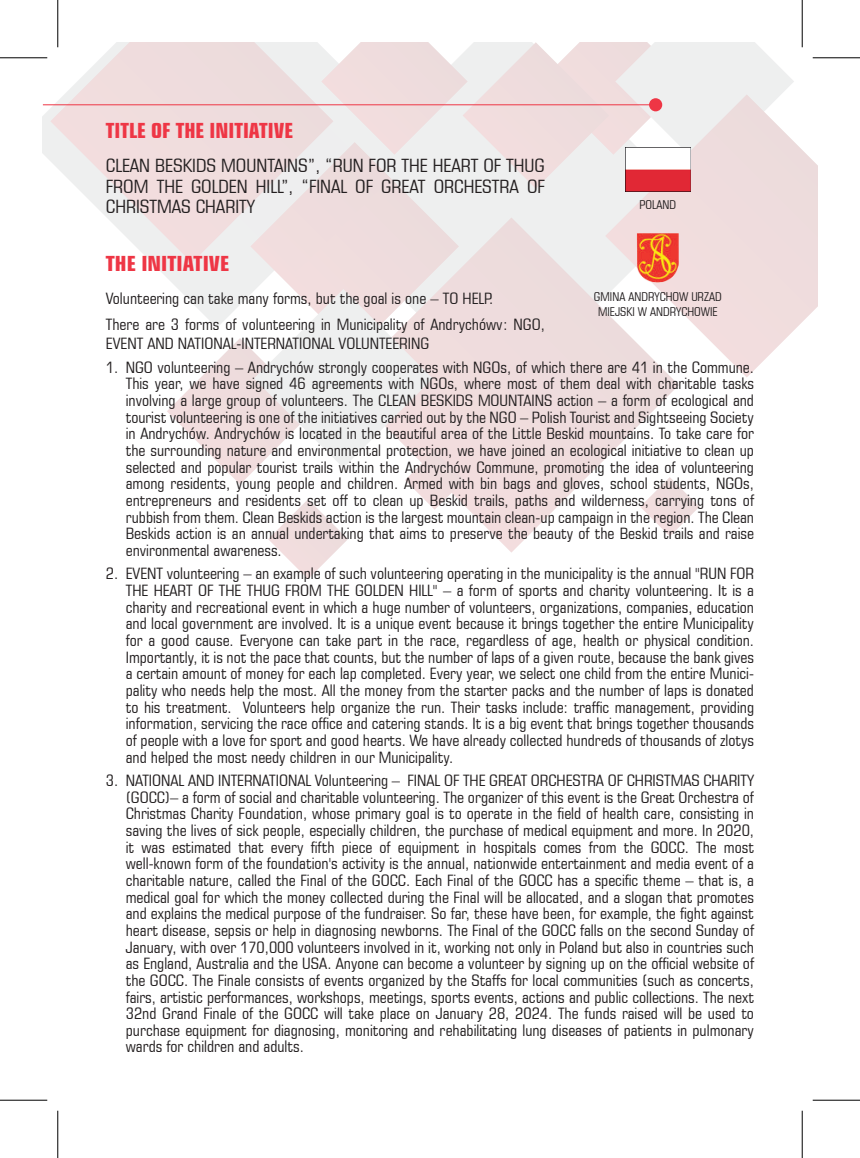
<style>
.page{position:relative;width:860px;height:1158px;background:#fff}
.page>*{position:absolute;margin:0;border:0;box-sizing:border-box;transform-origin:0 0}
.t1{font:700 condensed 21px "Square 721 BT";color:#ee3645}
.t2{font:700 condensed 21px "Square 721 BT";color:#ee3645;scale:1.05 1}
.t3{font:condensed 18.38px/20.1px "Square 721 BT";color:#231f20;text-align:justify;scale:1.05 1}
.t4{font:condensed 15.75px/16.6px "Square 721 BT";color:#231f20;text-align:justify;scale:1.05 1}
.t5{font:condensed 12.25px/14.7px "Square 721 BT";color:#231f20;text-align:center}
</style>
<div class="page">
<svg style="left:43px;top:57px;width:207px;height:232px"></svg>
<svg style="left:459px;top:273px;width:220px;height:279px"></svg>
<svg style="left:640px;top:477px;width:59px;height:59px"></svg>
<svg style="left:250px;top:273px;width:209px;height:16px;background:#f1e3e3"></svg>
<svg style="left:167px;top:289px;width:297px;height:290px"></svg>
<svg style="left:206px;top:43px;width:588px;height:230px;background:#eee5e5"></svg>
<svg style="left:50px;top:43px;width:283px;height:220px;background:#f1e4e4"></svg>
<svg style="left:605px;top:94px;width:212px;height:283px"></svg>
<hr style="left:43px;top:104px;width:613px;height:1px;background:#ee3645">
<div style="left:649px;top:98px;width:13px;height:13px;background:#ee3645;border-radius:50%"></div>
<img style="left:625px;top:147px;width:65px;height:45px">
<img style="left:637px;top:233px;width:41px;height:49px">
<hr style="left:0;top:57px;width:47px;height:2px;background:#fff">
<hr style="left:57px;top:0;width:2px;height:47px;background:#fff">
<hr style="left:0;top:57px;width:47px;height:1px;background:#000">
<hr style="left:812px;top:57px;width:48px;height:1px;background:#000">
<hr style="left:0;top:1099px;width:47px;height:1px;background:#000">
<hr style="left:812px;top:1099px;width:48px;height:1px;background:#000">
<hr style="left:57px;top:0;width:1px;height:47px;background:#000">
<hr style="left:57px;top:1110px;width:1px;height:47px;background:#000">
<hr style="left:802px;top:0;width:1px;height:47px;background:#000">
<hr style="left:802px;top:1110px;width:1px;height:47px;background:#000">
<h1 class="t1" style="left:106px;top:118px;width:189px">TITLE OF THE INITIATIVE</h1>
<p class="t3" style="left:106px;top:156px;width:419px">CLEAN BESKIDS MOUNTAINS”, “RUN FOR THE HEART OF THUG FROM THE GOLDEN HILL”, “FINAL OF GREAT ORCHESTRA OF CHRISTMAS CHARITY</p>
<p class="t5" style="left:639px;top:197px;width:38px">POLAND</p>
<h1 class="t2" style="left:106px;top:251px;width:119px">THE INITIATIVE</h1>
<p class="t4" style="left:106px;top:285px;width:419px;line-height:25.9px">Volunteering can take many forms, but the goal is one – TO HELP.<br>There are 3 forms of volunteering in Municipality of Andrychówv: NGO,</p>
<p class="t4" style="left:106px;top:335px;width:309px">EVENT AND NATIONAL-INTERNATIONAL VOLUNTEERING</p>
<p class="t4" style="left:126px;top:358px;width:600px;text-indent:-20px">1. NGO volunteering – Andrychów strongly cooperates with NGOs, of which there are 41 in the Commune.<br>This year, we have signed 46 agreements with NGOs, where most of them deal with charitable tasks involving a large group of volunteers. The CLEAN BESKIDS MOUNTAINS action – a form of ecological and tourist volunteering is one of the initiatives carried out by the NGO – Polish Tourist and Sightseeing Society in Andrychów. Andrychów is located in the beautiful area of the Little Beskid mountains. To take care for the surrounding nature and environmental protection, we have joined an ecological initiative to clean up selected and popular tourist trails within the Andrychów Commune, promoting the idea of volunteering among residents, young people and children. Armed with bin bags and gloves, school students, NGOs, entrepreneurs and residents set off to clean up Beskid trails, paths and wilderness, carrying tons of rubbish from them. Clean Beskids action is the largest mountain clean-up campaign in the region. The Clean Beskids action is an annual undertaking that aims to preserve the beauty of the Beskid trails and raise environmental awareness.</p>
<p class="t4" style="left:126px;top:565px;width:600px;text-indent:-20px">2. EVENT volunteering – an example of such volunteering operating in the municipality is the annual "RUN FOR THE HEART OF THE THUG FROM THE GOLDEN HILL" – a form of sports and charity volunteering. It is a charity and recreational event in which a huge number of volunteers, organizations, companies, education and local government are involved. It is a unique event because it brings together the entire Municipality for a good cause. Everyone can take part in the race, regardless of age, health or physical condition.<br>Importantly, it is not the pace that counts, but the number of laps of a given route, because the bank gives a certain amount of money for each lap completed. Every year, we select one child from the entire Munici&shy;pality who needs help the most. All the money from the starter packs and the number of laps is donated to his treatment. Volunteers help organize the run. Their tasks include: traffic management, providing information, servicing the race office and catering stands. It is a big event that brings together thousands of people with a love for sport and good hearts. We have already collected hundreds of thousands of zlotys and helped the most needy children in our Municipality.</p>
<p class="t4" style="left:126px;top:772px;width:600px;text-indent:-20px">3. NATIONAL AND INTERNATIONAL Volunteering – FINAL OF THE GREAT ORCHESTRA OF CHRISTMAS CHARITY (GOCC)– a form of social and charitable volunteering. The organizer of this event is the Great Orchestra of Christmas Charity Foundation, whose primary goal is to operate in the field of health care, consisting in saving the lives of sick people, especially children, the purchase of medical equipment and more. In 2020, it was estimated that every fifth piece of equipment in hospitals comes from the GOCC. The most well-known form of the foundation's activity is the annual, nationwide entertainment and media event of a charitable nature, called the Final of the GOCC. Each Final of the GOCC has a specific theme – that is, a medical goal for which the money collected during the Final will be allocated, and a slogan that promotes and explains the medical purpose of the fundraiser. So far, these have been, for example, the fight against heart disease, sepsis or help in diagnosing newborns. The Final of the GOCC falls on the second Sunday of January, with over 170,000 volunteers involved in it, working not only in Poland but also in countries such as England, Australia and the USA. Anyone can become a volunteer by signing up on the official website of the GOCC. The Finale consists of events organized by the Staffs for local communities (such as concerts, fairs, artistic performances, workshops, meetings, sports events, actions and public collections. The next 32nd Grand Finale of the GOCC will take place on January 28, 2024. The funds raised will be used to purchase equipment for diagnosing, monitoring and rehabilitating lung diseases of patients in pulmonary wards for children and adults.</p>
<p class="t5" style="left:594px;top:289px;width:129px">GMINA ANDRYCHOW URZAD<br>MIEJSKI W ANDRYCHOWIE</p>
</div>
